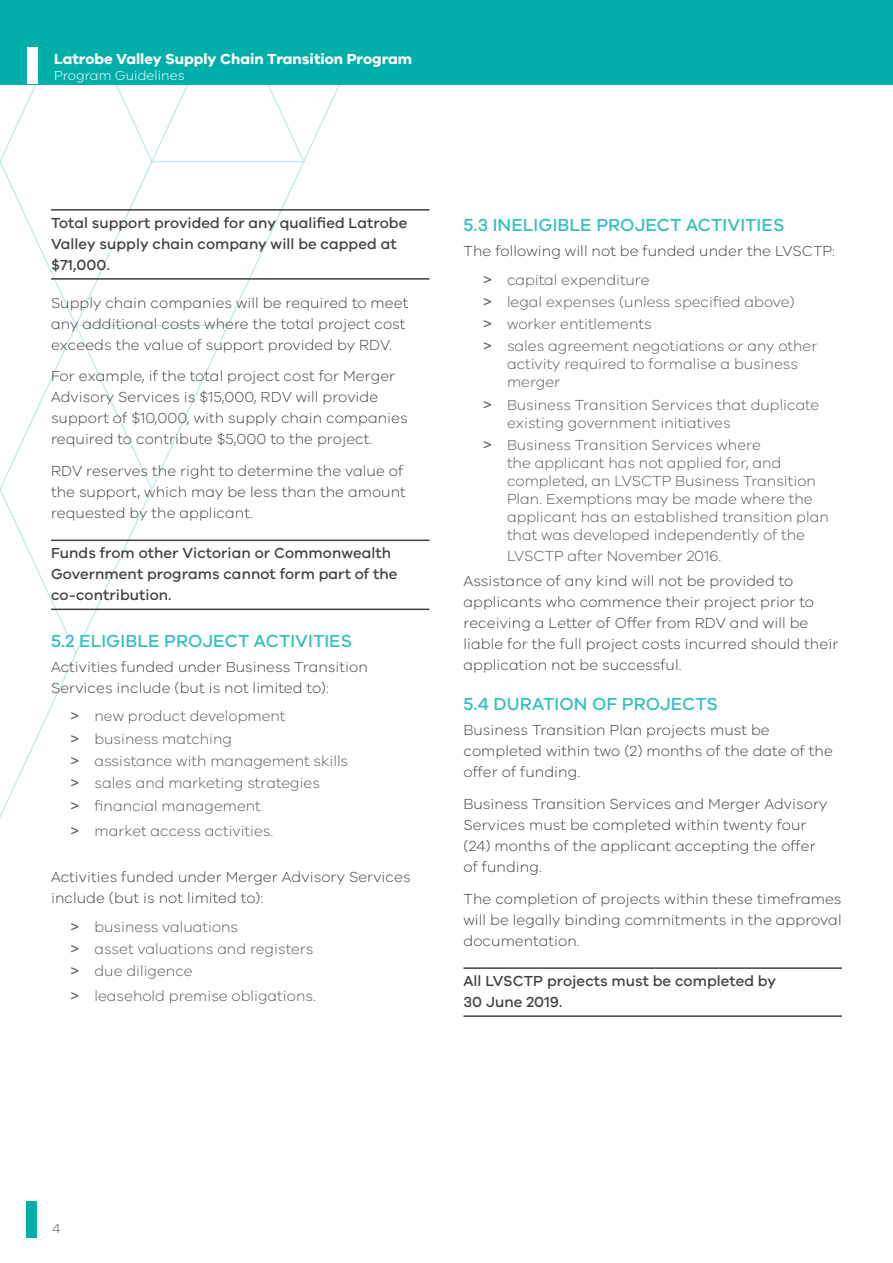
<style>
.page{position:relative;width:893px;height:1263px;background:#fff}
.page>*{position:absolute;margin:0;border:0;box-sizing:border-box;transform-origin:0 0}
.Sub_sub_head{font:500 18px "VIC";letter-spacing:.005em;color:#33bfbb}
.body_text{font:300 15px/21px "VIC";letter-spacing:.005em;color:#414042}
.t1{font:300 15px/18px "VIC";color:#58595b}
.Break_out_box{font:500 15px/21px "VIC";letter-spacing:.005em;color:#414042}
.t2{font:700 15px "VIC";color:#fff}
.t3{font:300 13.5px "VIC";color:#fff}
.t4{font:300 13.5px "VIC";color:#58595b}
.s1{font-family:"Gill Sans";font-weight:400}
</style>
<div class="page">
<div style="left:0;top:0;width:893px;height:84px;background:#00afaa"></div>
<div style="left:27px;top:1201px;width:10px;height:36px;background:#00afaa"></div>
<svg style="left:0;top:47px;width:382px;height:771px"></svg>
<div style="left:28px;top:47px;width:10px;height:37px;background:#fff"></div>
<hr style="left:51px;top:209px;width:378px;height:2px;background:#414042">
<hr style="left:51px;top:278px;width:378px;height:2px;background:#414042">
<hr style="left:51px;top:539px;width:378px;height:2px;background:#414042">
<hr style="left:51px;top:609px;width:378px;height:1px;background:#414042">
<hr style="left:463px;top:967px;width:379px;height:2px;background:#414042">
<hr style="left:463px;top:1015px;width:379px;height:2px;background:#414042">
<p class="t2" style="left:54px;top:50px;width:360px">Latrobe Valley Supply Chain Transition Program</p>
<p class="t3" style="left:54px;top:67px;width:132px">Program Guidelines</p>
<p class="Break_out_box" style="left:51px;top:212px;width:358px">Total support provided for any qualified Latrobe<br>Valley supply chain company will be capped at $71,000.</p>
<p class="body_text" style="left:51px;top:292px;width:359px">Supply chain companies will be required to meet any additional costs where the total project cost exceeds the value of support provided by RDV.</p>
<p class="body_text" style="left:51px;top:365px;width:358px">For example, if the total project cost for Merger Advisory Services is $15,000, RDV will provide support of $10,000, with supply chain companies required to contribute $5,000 to the project.</p>
<p class="body_text" style="left:51px;top:460px;width:356px">RDV reserves the right to determine the value of the support, which may be less than the amount requested by the applicant.</p>
<p class="Break_out_box" style="left:51px;top:542px;width:348px">Funds from other Victorian or Commonwealth<br>Government programs cannot form part of the co-contribution.</p>
<p class="Sub_sub_head" style="left:51px;top:630px;width:303px">5.2 ELIGIBLE PROJECT ACTIVITIES</p>
<p class="body_text" style="left:51px;top:656px;width:318px">Activities funded under Business Transition<br>Services include (but is not limited to):</p>
<p class="t1" style="left:71px;top:707px;width:217px"><span class="s1">&gt;</span> new product development</p>
<p class="t1" style="left:71px;top:729px;width:163px"><span class="s1">&gt;</span> business matching</p>
<p class="t1" style="left:71px;top:751px;width:279px"><span class="s1">&gt;</span> assistance with management skills</p>
<p class="t1" style="left:71px;top:774px;width:251px"><span class="s1">&gt;</span> sales and marketing strategies</p>
<p class="t1" style="left:71px;top:796px;width:192px"><span class="s1">&gt;</span> financial management</p>
<p class="t1" style="left:71px;top:821px;width:204px"><span class="s1">&gt;</span> market access activities.</p>
<p class="body_text" style="left:51px;top:866px;width:361px">Activities funded under Merger Advisory Services include (but is not limited to):</p>
<p class="t1" style="left:71px;top:917px;width:169px"><span class="s1">&gt;</span> business valuations</p>
<p class="t1" style="left:71px;top:939px;width:244px"><span class="s1">&gt;</span> asset valuations and registers</p>
<p class="t1" style="left:71px;top:961px;width:124px"><span class="s1">&gt;</span> due diligence</p>
<p class="t1" style="left:71px;top:987px;width:247px"><span class="s1">&gt;</span> leasehold premise obligations.</p>
<p class="Sub_sub_head" style="left:463px;top:214px;width:322px">5.3 INELIGIBLE PROJECT ACTIVITIES</p>
<p class="body_text" style="left:463px;top:240px;width:373px">The following will not be funded under the LVSCTP:</p>
<p class="t1" style="left:483px;top:270px;width:168px"><span class="s1">&gt;</span> capital expenditure</p>
<p class="t1" style="left:483px;top:292px;width:313px"><span class="s1">&gt;</span> legal expenses (unless specified above)</p>
<p class="t1" style="left:483px;top:314px;width:170px"><span class="s1">&gt;</span> worker entitlements</p>
<p class="t1" style="left:507px;top:337px;width:312px;text-indent:-24px"><span class="s1">&gt;</span> sales agreement negotiations or any other activity required to formalise a business merger</p>
<p class="t1" style="left:507px;top:395px;width:314px;text-indent:-24px"><span class="s1">&gt;</span> Business Transition Services that duplicate existing government initiatives</p>
<p class="t1" style="left:507px;top:435px;width:323px;text-indent:-24px"><span class="s1">&gt;</span> Business Transition Services where<br>the applicant has not applied for, and completed, an LVSCTP Business Transition Plan. Exemptions may be made where the applicant has an established transition plan that was developed independently of the</p>
<p class="t1" style="left:507px;top:546px;width:216px">LVSCTP after November 2016.</p>
<p class="body_text" style="left:463px;top:570px;width:376px">Assistance of any kind will not be provided to applicants who commence their project prior to receiving a Letter of Offer from RDV and will be liable for the full project costs incurred should their application not be successful.</p>
<p class="Sub_sub_head" style="left:463px;top:693px;width:256px">5.4 DURATION OF PROJECTS</p>
<p class="body_text" style="left:463px;top:719px;width:371px">Business Transition Plan projects must be completed within two (2) months of the date of the offer of funding.</p>
<p class="body_text" style="left:463px;top:793px;width:365px">Business Transition Services and Merger Advisory Services must be completed within twenty four (24) months of the applicant accepting the offer of funding.</p>
<p class="body_text" style="left:463px;top:888px;width:380px;text-align:justify">The completion of projects within these timeframes will be legally binding commitments in the approval documentation.</p>
<p class="Break_out_box" style="left:463px;top:970px;width:314px">All LVSCTP projects must be completed by<br>30 June 2019.</p>
<p class="t4" style="left:52px;top:1220px;width:10px">4</p>
</div>
